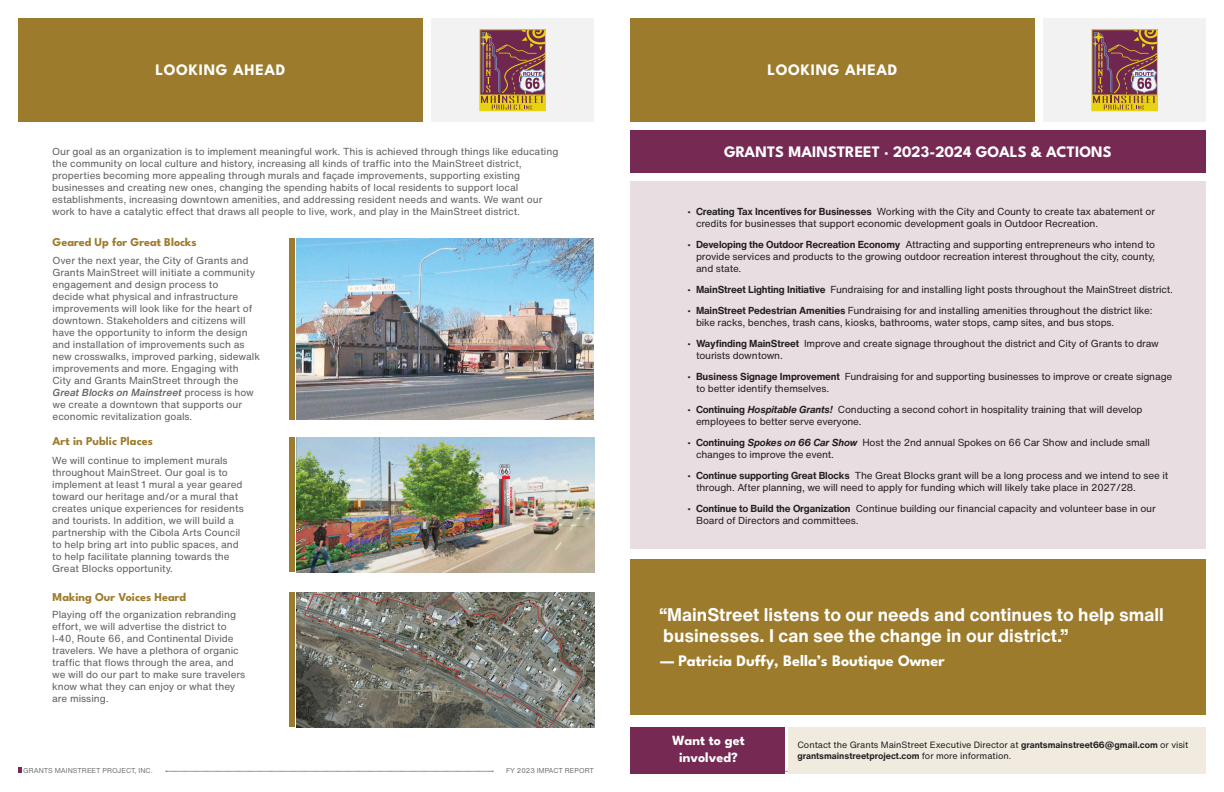
<style>
.page{position:relative;width:1224px;height:792px;background:#fff}
.page>*{position:absolute;margin:0;border:0;box-sizing:border-box;transform-origin:0 0}
.Project_Body{font:700 18px/21.6px "Helvetica Now Text";color:#fff}
.Future_Projects_-_Li{font:700 16px "League Spartan";color:#fff}
.Project_Body-2{font:700 16px "League Spartan";color:#fff}
.Future_Projects_-_Li-2{font:700 16px "League Spartan";letter-spacing:.04em;color:#fff}
.Future_Projects_-_Li-3{font:700 14px/16.8px "League Spartan";color:#fff;text-align:center}
.Future_Project_Photo{font:700 12px "League Spartan";color:#9d7b2c}
.Project_Body-3{font:10px/12px "Helvetica Now Text";color:#5e5f5f}
.t1{font:10px/12px "Helvetica Now Text";letter-spacing:-.015em;color:#231f20}
.t2{font:9px/10.8px "Helvetica Now Text";color:#231f20}
.t3{font:7px "Helvetica Now Text";color:#6d6f71}
.s1{font-weight:500;font-style:italic}
.s2{font-weight:700}
.s3{font-weight:700;font-style:italic}
</style>
<div class="page">
<svg style="left:18px;top:768px;width:3px;height:5px"></svg>
<svg style="left:166px;top:771px;width:327px;height:1px"></svg>
<img style="left:297px;top:437px;width:297px;height:135px">
<img style="left:297px;top:593px;width:297px;height:134px">
<div style="left:630px;top:559px;width:576px;height:156px;background:#9d7b2c"></div>
<div style="left:788px;top:727px;width:418px;height:47px;background:#f0eadf"></div>
<div style="left:630px;top:727px;width:155px;height:47px;background:#762953"></div>
<div style="left:630px;top:18px;width:405px;height:103px;background:#9d7b2c"></div>
<div style="left:18px;top:18px;width:405px;height:103px;background:#9d7b2c"></div>
<div style="left:1043px;top:18px;width:163px;height:103px;background:#f2f2f3"></div>
<div style="left:431px;top:18px;width:163px;height:103px;background:#f2f2f3"></div>
<img style="left:296px;top:239px;width:298px;height:181px">
<div style="left:289px;top:239px;width:5px;height:181px;background:#9d7b2c"></div>
<div style="left:290px;top:437px;width:5px;height:135px;background:#9d7b2c"></div>
<div style="left:290px;top:593px;width:5px;height:134px;background:#9d7b2c"></div>
<div style="left:630px;top:182px;width:576px;height:367px;background:#e8dee2"></div>
<div style="left:630px;top:130px;width:576px;height:43px;background:#762953"></div>
<svg style="left:1091px;top:29px;width:67px;height:82px"></svg>
<svg style="left:479px;top:29px;width:67px;height:82px"></svg>
<p class="Future_Projects_-_Li-2" style="left:156px;top:58px;width:131px">LOOKING AHEAD</p>
<p class="Future_Projects_-_Li-2" style="left:768px;top:58px;width:131px">LOOKING AHEAD</p>
<p class="Project_Body-3" style="left:52px;top:146px;width:508px">Our goal as an organization is to implement meaningful work. This is achieved through things like educating the community on local culture and history, increasing all kinds of traffic into the MainStreet district, properties becoming more appealing through murals and façade improvements, supporting existing businesses and creating new ones, changing the spending habits of local residents to support local establishments, increasing downtown amenities, and addressing resident needs and wants. We want our work to have a catalytic effect that draws all people to live, work, and play in the MainStreet district.</p>
<p class="Future_Project_Photo" style="left:53px;top:234px;width:146px">Geared Up for Great Blocks</p>
<p class="Project_Body-3" style="left:53px;top:254px;width:209px">Over the next year, the City of Grants and Grants MainStreet will initiate a community engagement and design process to<br>decide what physical and infrastructure improvements will look like for the heart of downtown. Stakeholders and citizens will have the opportunity to inform the design and installation of improvements such as new crosswalks, improved parking, sidewalk improvements and more. Engaging with City and Grants MainStreet through the <span class="s1">Great Blocks on Mainstreet</span> process is how we create a downtown that supports our economic revitalization goals.</p>
<p class="Future_Project_Photo" style="left:53px;top:432px;width:102px">Art in Public Places</p>
<p class="Project_Body-3" style="left:52px;top:455px;width:193px">We will continue to implement murals throughout MainStreet. Our goal is to implement at least 1 mural a year geared toward our heritage and/or a mural that creates unique experiences for residents and tourists. In addition, we will build a partnership with the Cibola Arts Council to help bring art into public spaces, and to help facilitate planning towards the Great Blocks opportunity.</p>
<p class="Project_Body-3" style="left:52px;top:609px;width:195px">Playing off the organization rebranding effort, we will advertise the district to I-40, Route 66, and Continental Divide travelers. We have a plethora of organic traffic that flows through the area, and we will do our part to make sure travelers know what they can enjoy or what they are missing.</p>
<p class="Future_Project_Photo" style="left:53px;top:588px;width:135px">Making Our Voices Heard</p>
<p class="t3" style="left:23px;top:766px;width:131px">GRANTS MAINSTREET PROJECT, INC.</p>
<p class="t3" style="left:506px;top:766px;width:89px">FY 2023 IMPACT REPORT</p>
<p class="Future_Projects_-_Li" style="left:724px;top:140px;width:389px">GRANTS MAINSTREET · 2023-2024 GOALS &amp; ACTIONS</p>
<p class="t1" style="left:696px;top:205px;width:461px;text-indent:-9px"><span class="s2">• Creating Tax Incentives for Businesses</span> Working with the City and County to create tax abatement or credits for businesses that support economic development goals in Outdoor Recreation.</p>
<p class="t1" style="left:696px;top:238px;width:461px;text-align:justify;text-indent:-9px"><span class="s2">• Developing the Outdoor Recreation Economy</span> Attracting and supporting entrepreneurs who intend to provide services and products to the growing outdoor recreation interest throughout the city, county, and state.</p>
<p class="t1" style="left:687px;top:283px;width:488px"><span class="s2">• MainStreet Lighting Initiative</span> Fundraising for and installing light posts throughout the MainStreet district.</p>
<p class="t1" style="left:696px;top:304px;width:458px;text-indent:-9px"><span class="s2">• MainStreet Pedestrian Amenities</span> Fundraising for and installing amenities throughout the district like: bike racks, benches, trash cans, kiosks, bathrooms, water stops, camp sites, and bus stops.</p>
<p class="t1" style="left:696px;top:337px;width:464px;text-indent:-9px"><span class="s2">• Wayfinding MainStreet</span> Improve and create signage throughout the district and City of Grants to draw tourists downtown.</p>
<p class="t1" style="left:696px;top:370px;width:478px;text-indent:-9px"><span class="s2">• Business Signage Improvement</span> Fundraising for and supporting businesses to improve or create signage to better identify themselves.</p>
<p class="t1" style="left:696px;top:403px;width:448px;text-indent:-9px"><span class="s2">• Continuing</span> <span class="s3">Hospitable Grants!</span> Conducting a second cohort in hospitality training that will develop employees to better serve everyone.</p>
<p class="t1" style="left:696px;top:436px;width:456px;text-indent:-9px"><span class="s2">• Continuing</span> <span class="s3">Spokes on 66 Car Show</span> Host the 2nd annual Spokes on 66 Car Show and include small changes to improve the event.</p>
<p class="t1" style="left:696px;top:469px;width:474px;text-indent:-9px"><span class="s2">• Continue supporting Great Blocks</span> The Great Blocks grant will be a long process and we intend to see it through. After planning, we will need to apply for funding which will likely take place in 2027/28.</p>
<p class="t1" style="left:696px;top:502px;width:461px;text-indent:-9px"><span class="s2">• Continue to Build the Organization</span> Continue building our financial capacity and volunteer base in our<br>Board of Directors and committees.</p>
<p class="Project_Body" style="left:659px;top:604px;width:506px">“MainStreet listens to our needs and continues to help small businesses. I can see the change in our district.”</p>
<p class="Project_Body-2" style="left:661px;top:649px;width:286px">— Patricia Duffy, Bella’s Boutique Owner</p>
<p class="Future_Projects_-_Li-3" style="left:672px;top:731px;width:74px">Want to get involved?</p>
<p class="t2" style="left:797px;top:740px;width:393px">Contact the Grants MainStreet Executive Director at <span class="s2">grantsmainstreet66@gmail.com</span> or visit <span class="s2">grantsmainstreetproject.com</span> for more information.</p>
</div>
